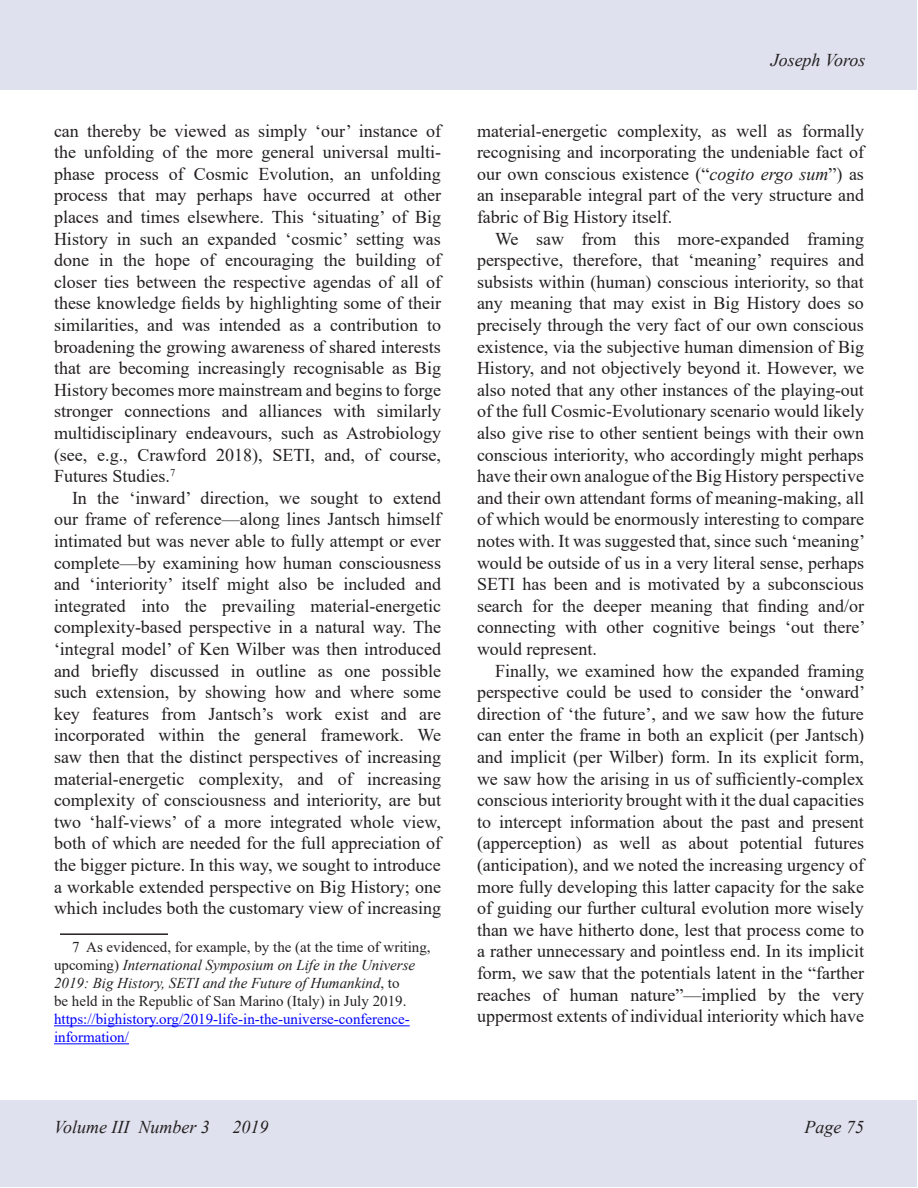
<style>
.page{position:relative;width:918px;height:1188px;background:#fff}
.page>*{position:absolute;margin:0;border:0;box-sizing:border-box;transform-origin:0 0}
.t1{font:18px/21.6px "Times New Roman";color:#231f20;text-align:justify}
.t2{font:italic 18px "Times New Roman";color:#231f20}
.Footnote_text{font:15px/18px "Times New Roman";color:#231f20}
.s1{font-style:italic}
.s2{color:#00f}
</style>
<div class="page">
<div style="left:1px;top:1px;width:916px;height:89px;background:#e0e1ee"></div>
<div style="left:1px;top:1101px;width:916px;height:86px;background:#e0e1ee"></div>
<hr style="left:60px;top:933px;width:108px;height:2px;background:#231f20">
<hr style="left:54px;top:1025px;width:356px;height:1px;background:#00f">
<hr style="left:54px;top:1043px;width:75px;height:1px;background:#00f">
<p class="t1" style="left:54px;top:119px;width:389px">can thereby be viewed as simply ‘our’ instance of the unfolding of the more general universal multi&shy;phase process of Cosmic Evolution, an unfolding process that may perhaps have occurred at other places and times elsewhere. This ‘situating’ of Big History in such an expanded ‘cosmic’ setting was done in the hope of encouraging the building of closer ties between the respective agendas of all of these knowledge fields by highlighting some of their similarities, and was intended as a contribution to broadening the growing awareness of shared interests that are becoming increasingly recognisable as Big History becomes more mainstream and begins to forge stronger connections and alliances with similarly multidisciplinary endeavours, such as Astrobiology (see, e.g., Crawford 2018), SETI, and, of course, Futures Studies.<sup>7</sup></p>
<p class="t1" style="left:54px;top:486px;width:389px;text-indent:18px">In the ‘inward’ direction, we sought to extend our frame of reference—along lines Jantsch himself intimated but was never able to fully attempt or ever complete—by examining how human consciousness and ‘interiority’ itself might also be included and integrated into the prevailing material-energetic complexity-based perspective in a natural way. The ‘integral model’ of Ken Wilber was then introduced and briefly discussed in outline as one possible such extension, by showing how and where some key features from Jantsch’s work exist and are incorporated within the general framework. We saw then that the distinct perspectives of increasing material-energetic complexity, and of increasing complexity of consciousness and interiority, are but two ‘half-views’ of a more integrated whole view, both of which are needed for the full appreciation of the bigger picture. In this way, we sought to introduce a workable extended perspective on Big History; one which includes both the customary view of increasing</p>
<p class="Footnote_text" style="left:54px;top:938px;width:378px;text-indent:18px">7 As evidenced, for example, by the (at the time of writing, upcoming) <span class="s1">International Symposium on Life in the Universe 2019: Big History, SETI and the Future of Humankind</span>, to<br>be held in the Republic of San Marino (Italy) in July 2019. <span class="s2">https://bighistory.org/2019-life-in-the-universe-conference&shy;information/</span></p>
<p class="t2" style="left:771px;top:48px;width:96px">Joseph Voros</p>
<p class="t1" style="left:477px;top:119px;width:389px">material-energetic complexity, as well as formally recognising and incorporating the undeniable fact of our own conscious existence (“<span class="s1">cogito ergo sum</span>”) as an inseparable integral part of the very structure and fabric of Big History itself.</p>
<p class="t1" style="left:477px;top:227px;width:390px;text-indent:18px">We saw from this more-expanded framing perspective, therefore, that ‘meaning’ requires and subsists within (human) conscious interiority, so that any meaning that may exist in Big History does so precisely through the very fact of our own conscious existence, via the subjective human dimension of Big History, and not objectively beyond it. However, we also noted that any other instances of the playing-out of the full Cosmic-Evolutionary scenario would likely also give rise to other sentient beings with their own conscious interiority, who accordingly might perhaps have their own analogue of the Big History perspective and their own attendant forms of meaning-making, all of which would be enormously interesting to compare notes with. It was suggested that, since such ‘meaning’ would be outside of us in a very literal sense, perhaps SETI has been and is motivated by a subconscious search for the deeper meaning that finding and/or connecting with other cognitive beings ‘out there’ would represent.</p>
<p class="t1" style="left:477px;top:659px;width:390px;text-indent:18px">Finally, we examined how the expanded framing perspective could be used to consider the ‘onward’ direction of ‘the future’, and we saw how the future can enter the frame in both an explicit (per Jantsch) and implicit (per Wilber) form. In its explicit form, we saw how the arising in us of sufficiently-complex conscious interiority brought with it the dual capacities to intercept information about the past and present (apperception) as well as about potential futures (anticipation), and we noted the increasing urgency of more fully developing this latter capacity for the sake of guiding our further cultural evolution more wisely than we have hitherto done, lest that process come to a rather unnecessary and pointless end. In its implicit form, we saw that the potentials latent in the “farther reaches of human nature”—implied by the very uppermost extents of individual interiority which have</p>
<p class="t2" style="left:54px;top:1115px;width:157px">Volume III Number 3</p>
<p class="t2" style="left:232px;top:1115px;width:37px">2019</p>
<p class="t2" style="left:805px;top:1115px;width:61px">Page 75</p>
</div>
